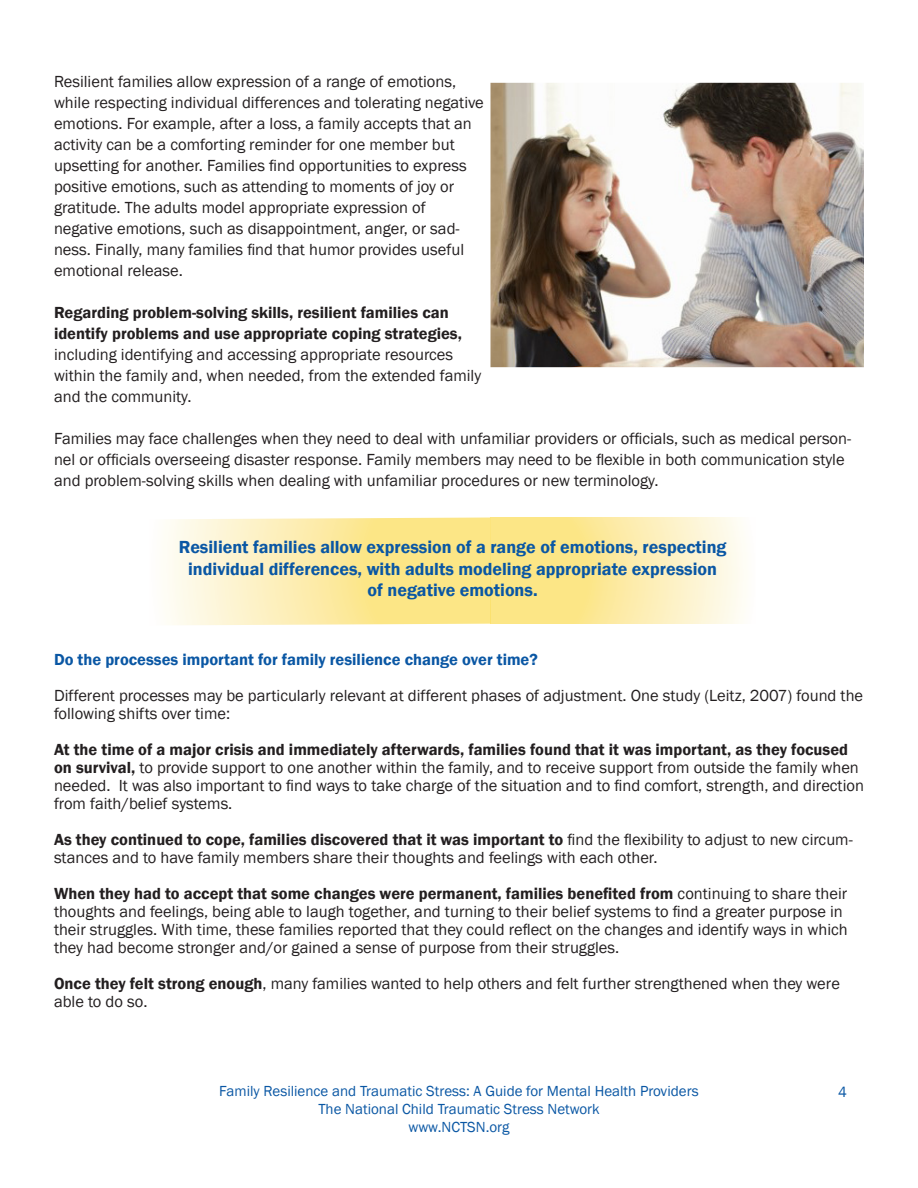
<style>
.page{position:relative;width:918px;height:1188px;background:#fff}
.page>*{position:absolute;margin:0;border:0;box-sizing:border-box;transform-origin:0 0}
.t1{font:600 18px/21.6px "Franklin Gothic";color:#0a57a4;text-align:center}
.t2{font:16.5px/21px "Franklin Gothic";color:#231f20}
.t3{font:600 16.5px "Franklin Gothic";color:#0a57a4}
.t4{font:15px "Franklin Gothic";color:#0a57a4}
.s1{font-weight:600}
</style>
<div class="page">
<svg style="left:166px;top:518px;width:324px;height:107px;background:#fcecab"></svg>
<svg style="left:490px;top:518px;width:254px;height:106px;background:#fcecaa"></svg>
<img style="left:490px;top:83px;width:374px;height:284px">
<p class="t2" style="left:54px;top:72px;width:431px">Resilient families allow expression of a range of emotions, while respecting individual differences and tolerating negative emotions. For example, after a loss, a family accepts that an activity can be a comforting reminder for one member but upsetting for another. Families find opportunities to express positive emotions, such as attending to moments of joy or gratitude. The adults model appropriate expression of negative emotions, such as disappointment, anger, or sad&shy;ness. Finally, many families find that humor provides useful emotional release.</p>
<p class="t2" style="left:54px;top:303px;width:429px"><span class="s1">Regarding problem-solving skills, resilient families can identify problems and use appropriate coping strategies, </span>including identifying and accessing appropriate resources within the family and, when needed, from the extended family and the community.</p>
<p class="t2" style="left:54px;top:429px;width:799px">Families may face challenges when they need to deal with unfamiliar providers or officials, such as medical person&shy;nel or officials overseeing disaster response. Family members may need to be flexible in both communication style and problem-solving skills when dealing with unfamiliar procedures or new terminology.</p>
<p class="t1" style="left:179px;top:537px;width:549px">Resilient families allow expression of a range of emotions, respecting individual differences, with adults modeling appropriate expression of negative emotions.</p>
<p class="t3" style="left:54px;top:649px;width:485px">Do the processes important for family resilience change over time?</p>
<p class="t2" style="left:54px;top:687px;width:811px;line-height:18px">Different processes may be particularly relevant at different phases of adjustment. One study (Leitz, 2007) found the following shifts over time:</p>
<p class="t2" style="left:54px;top:741px;width:812px;line-height:18px"><span class="s1">At the time of a major crisis and immediately afterwards, families found that it was important, as they focused on survival,</span> to provide support to one another within the family, and to receive support from outside the family when needed. It was also important to find ways to take charge of the situation and to find comfort, strength, and direction from faith/belief systems.</p>
<p class="t2" style="left:54px;top:831px;width:800px;line-height:18px"><span class="s1">As they continued to cope, families discovered that it was important to</span> find the flexibility to adjust to new circum&shy;stances and to have family members share their thoughts and feelings with each other.</p>
<p class="t2" style="left:54px;top:885px;width:795px;line-height:18px"><span class="s1">When they had to accept that some changes were permanent, families benefited from</span> continuing to share their thoughts and feelings, being able to laugh together, and turning to their belief systems to find a greater purpose in their struggles. With time, these families reported that they could reflect on the changes and identify ways in which they had become stronger and/or gained a sense of purpose from their struggles.</p>
<p class="t2" style="left:54px;top:975px;width:787px;line-height:18px"><span class="s1">Once they felt strong enough</span>, many families wanted to help others and felt further strengthened when they were able to do so.</p>
<p class="t4" style="left:219px;top:1082px;width:481px">Family Resilience and Traumatic Stress: A Guide for Mental Health Providers</p>
<p class="t4" style="left:318px;top:1100px;width:283px">The National Child Traumatic Stress Network</p>
<p class="t4" style="left:408px;top:1118px;width:103px">www.NCTSN.org</p>
<p class="t4" style="left:838px;top:1083px;width:10px">4</p>
</div>
